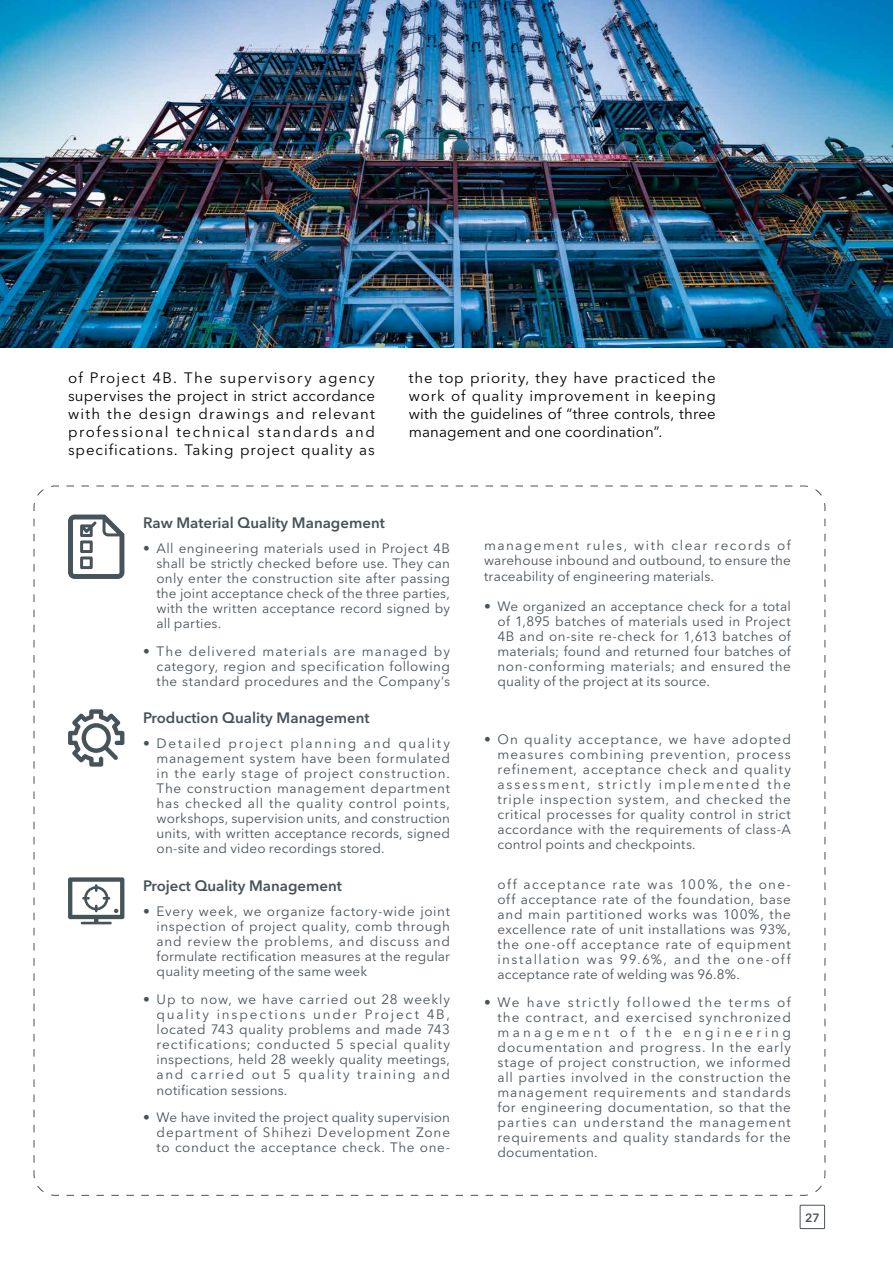
<style>
.page{position:relative;width:893px;height:1263px;background:#fff}
.page>*{position:absolute;margin:0;border:0;box-sizing:border-box;transform-origin:0 0}
.t1{font:15px/18px "Avenir Next LT Pro";letter-spacing:.015em;color:#000;text-align:justify}
.t2{font:600 15px "Avenir Next LT Pro";color:#47535a}
.t3{font:13.5px/15px "Avenir Next LT Pro";letter-spacing:.02em;color:#47535a;text-align:justify}
.t4{font:600 12px "Avenir Next LT Pro";color:#47535a}
</style>
<div class="page">
<img style="left:0;top:0;width:893px;height:348px">
<svg style="left:33px;top:485px;width:793px;height:711px"></svg>
<div style="left:800px;top:1205px;width:25px;height:24px;border:1px solid #47535a"></div>
<p class="t1" style="left:68px;top:369px;width:308px">of Project 4B. The supervisory agency supervises the project in strict accordance with the design drawings and relevant professional technical standards and specifications. Taking project quality as</p>
<p class="t1" style="left:409px;top:369px;width:308px">the top priority, they have practiced the work of quality improvement in keeping with the guidelines of “three controls, three management and one coordination”.</p>
<p class="t2" style="left:143px;top:513px;width:243px">Raw Material Quality Management</p>
<p class="t3" style="left:156px;top:541px;width:295px;text-indent:-13px">• All engineering materials used in Project 4B shall be strictly checked before use. They can only enter the construction site after passing the joint acceptance check of the three parties, with the written acceptance record signed by all parties.</p>
<p class="t3" style="left:157px;top:644px;width:295px;text-indent:-14px">• The delivered materials are managed by category, region and specification following the standard procedures and the Company’s</p>
<p class="t3" style="left:484px;top:537px;width:308px;line-height:15.6px">management rules, with clear records of warehouse inbound and outbound, to ensure the traceability of engineering materials.</p>
<p class="t3" style="left:498px;top:599px;width:295px;text-indent:-14px">• We organized an acceptance check for a total of 1,895 batches of materials used in Project 4B and on-site re-check for 1,613 batches of materials; found and returned four batches of non-conforming materials; and ensured the quality of the project at its source.</p>
<p class="t2" style="left:143px;top:708px;width:228px">Production Quality Management</p>
<p class="t3" style="left:157px;top:736px;width:295px;text-indent:-14px">• Detailed project planning and quality management system have been formulated in the early stage of project construction.<br>The construction management department has checked all the quality control points, workshops, supervision units, and construction units, with written acceptance records, signed on-site and video recordings stored.</p>
<p class="t3" style="left:498px;top:732px;width:295px;text-indent:-14px">• On quality acceptance, we have adopted measures combining prevention, process refinement, acceptance check and quality assessment, strictly implemented the triple inspection system, and checked the critical processes for quality control in strict accordance with the requirements of class-A control points and checkpoints.</p>
<p class="t2" style="left:143px;top:876px;width:200px">Project Quality Management</p>
<p class="t3" style="left:157px;top:904px;width:295px;text-indent:-14px">• Every week, we organize factory-wide joint inspection of project quality, comb through and review the problems, and discuss and formulate rectification measures at the regular quality meeting of the same week</p>
<p class="t3" style="left:157px;top:992px;width:295px;text-indent:-14px">• Up to now, we have carried out 28 weekly quality inspections under Project 4B, located 743 quality problems and made 743 rectifications; conducted 5 special quality inspections, held 28 weekly quality meetings, and carried out 5 quality training and notification sessions.</p>
<p class="t3" style="left:157px;top:1110px;width:295px;text-indent:-14px">• We have invited the project quality supervision department of Shihezi Development Zone to conduct the acceptance check. The one-</p>
<p class="t3" style="left:498px;top:877px;width:295px">off acceptance rate was 100%, the one&shy;off acceptance rate of the foundation, base and main partitioned works was 100%, the excellence rate of unit installations was 93%, the one-off acceptance rate of equipment installation was 99.6%, and the one-off acceptance rate of welding was 96.8%.</p>
<p class="t3" style="left:498px;top:994px;width:295px;text-indent:-14px">• We have strictly followed the terms of the contract, and exercised synchronized management of the engineering documentation and progress. In the early stage of project construction, we informed all parties involved in the construction the management requirements and standards for engineering documentation, so that the parties can understand the management requirements and quality standards for the documentation.</p>
<p class="t4" style="left:805px;top:1210px;width:16px">27</p>
</div>
